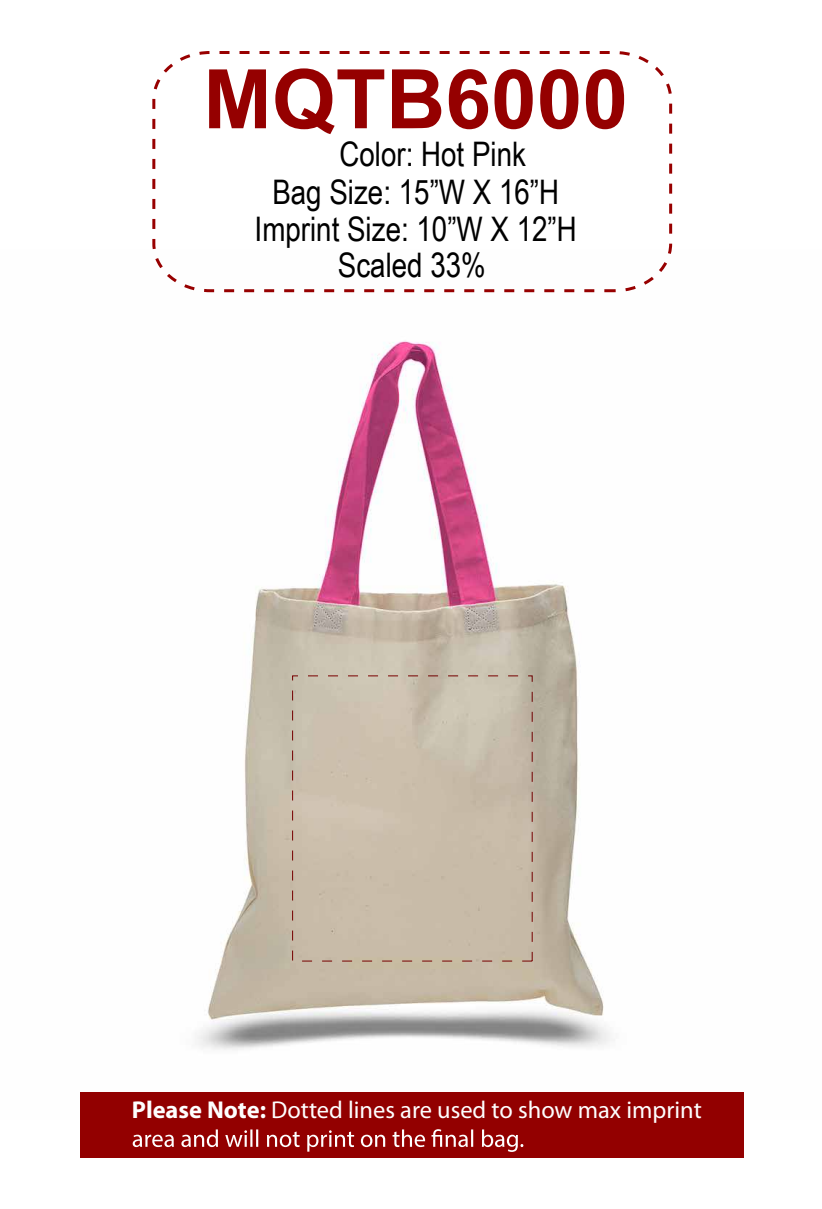
<style>
.page{position:relative;width:822px;height:1209px;background:#fff}
.page>*{position:absolute;margin:0;border:0;box-sizing:border-box;transform-origin:0 0}
.t1{font:700 82.2px "Arial";color:#950000}
.t2{font:33.8px/74.3px "Arial Narrow";color:#000}
.t3{font:24.4px "Myriad Pro";color:#fff}
.s1{font-weight:700}
</style>
<div class="page">
<svg style="left:152px;top:51px;width:521px;height:198px"></svg>
<div style="left:80px;top:1092px;width:664px;height:66px;background:#930000"></div>
<svg style="left:133px;top:1129px;width:390px;height:23px"></svg>
<img style="left:155px;top:249px;width:517px;height:801px">
<h1 class="t1" style="left:203px;top:41px;width:426px">MQTB6000</h1>
<p class="t2" style="left:255px;top:116px;width:324px;text-indent:85px">Color: Hot Pink<br>Imprint Size: 10”W X 12”H</p>
<p class="t2" style="left:272px;top:153px;width:288px">Bag Size: 15”W X 16”H</p>
<p class="t2" style="left:338px;top:227px;width:149px">Scaled 33%</p>
<p class="t3" style="left:132px;top:1094px;width:571px"><span class="s1">Please Note:</span> Dotted lines are used to show max imprint</p>
</div>
